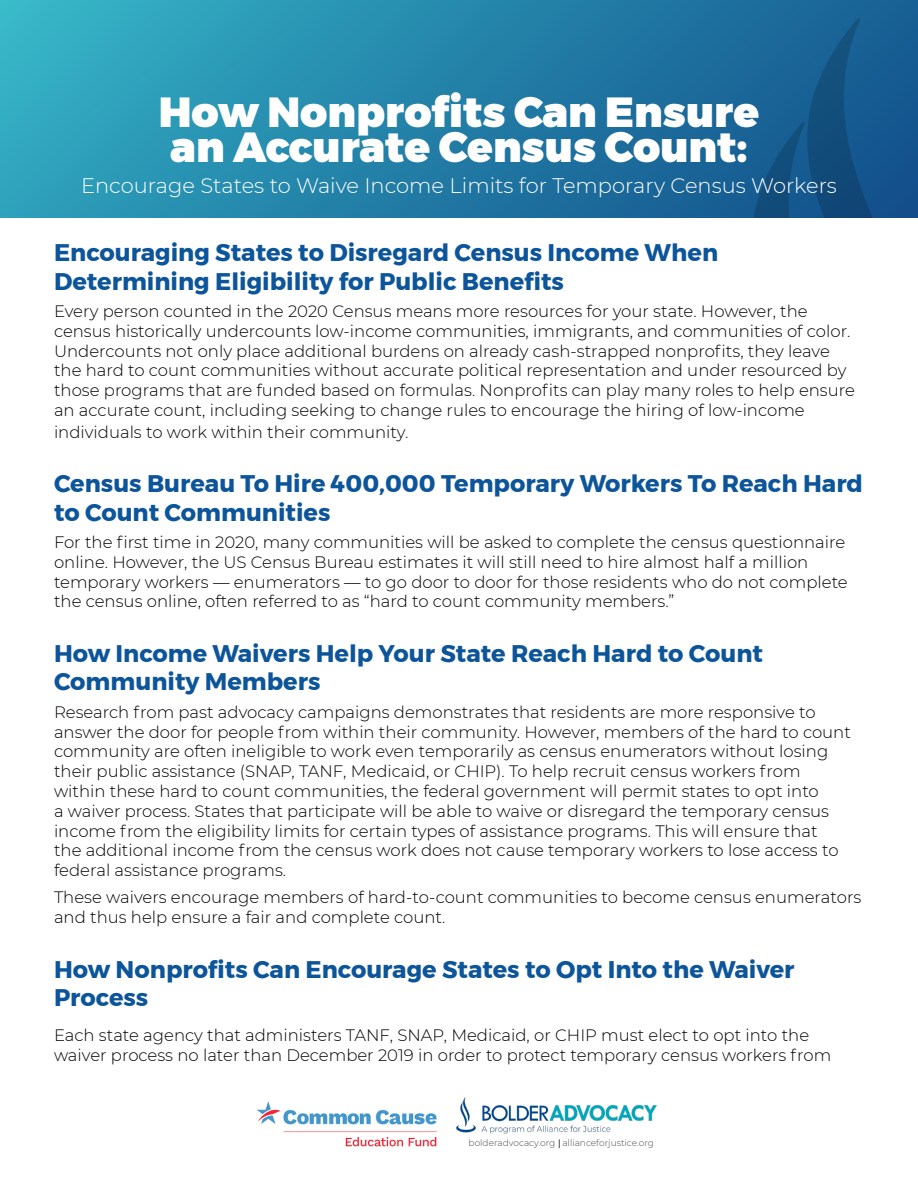
<style>
.page{position:relative;width:918px;height:1188px;background:#fff}
.page>*{position:absolute;margin:0;border:0;box-sizing:border-box;transform-origin:0 0}
.t1{font:900 42px/34.5px "Montserrat";color:#fff}
.t2{font:700 24px/28.8px "Montserrat";color:#0d559b}
.t3{font:300 21px "Montserrat";color:#fff}
.t4{font:300 16.5px/19.8px "Montserrat";color:#000}
.t5{font:300 9px "Montserrat";color:#4a4a4b}
</style>
<div class="page">
<svg style="left:0;top:0;width:918px;height:217px;background:#268aad"></svg>
<img style="left:665px;top:19px;width:253px;height:198px">
<img style="left:457px;top:1097px;width:200px;height:37px">
<img style="left:257px;top:1101px;width:180px;height:46px">
<h1 class="t1" style="left:159px;top:95px;width:602px">How Nonprofits Can Ensure an Accurate Census Count:</h1>
<p class="t3" style="left:81px;top:171px;width:757px">Encourage States to Waive Income Limits for Temporary Census Workers</p>
<h2 class="t2" style="left:54px;top:238px;width:666px">Encouraging States to Disregard Census Income When<br>Determining Eligibility for Public Benefits</h2>
<p class="t4" style="left:54px;top:301px;width:803px">Every person counted in the 2020 Census means more resources for your state. However, the census historically undercounts low-income communities, immigrants, and communities of color.<br>Undercounts not only place additional burdens on already cash-strapped nonprofits, they leave the hard to count communities without accurate political representation and under resourced by those programs that are funded based on formulas. Nonprofits can play many roles to help ensure an accurate count, including seeking to change rules to encourage the hiring of low-income</p>
<p class="t4" style="left:54px;top:421px;width:356px">individuals to work within their community.</p>
<h2 class="t2" style="left:54px;top:469px;width:811px">Census Bureau To Hire 400,000 Temporary Workers To Reach Hard to Count Communities</h2>
<p class="t4" style="left:54px;top:532px;width:795px">For the first time in 2020, many communities will be asked to complete the census questionnaire online. However, the US Census Bureau estimates it will still need to hire almost half a million temporary workers — enumerators — to go door to door for those residents who do not complete the census online, often referred to as “hard to count community members.”</p>
<h2 class="t2" style="left:54px;top:639px;width:711px">How Income Waivers Help Your State Reach Hard to Count<br>Community Members</h2>
<p class="t4" style="left:54px;top:701px;width:798px">Research from past advocacy campaigns demonstrates that residents are more responsive to answer the door for people from within their community. However, members of the hard to count community are often ineligible to work even temporarily as census enumerators without losing their public assistance (SNAP, TANF, Medicaid, or CHIP). To help recruit census workers from within these hard to count communities, the federal government will permit states to opt into<br>a waiver process. States that participate will be able to waive or disregard the temporary census income from the eligibility limits for certain types of assistance programs. This will ensure that<br>the additional income from the census work does not cause temporary workers to lose access to federal assistance programs.</p>
<p class="t4" style="left:54px;top:887px;width:809px">These waivers encourage members of hard-to-count communities to become census enumerators and thus help ensure a fair and complete count.</p>
<h2 class="t2" style="left:54px;top:955px;width:742px">How Nonprofits Can Encourage States to Opt Into the Waiver<br>Process</h2>
<p class="t4" style="left:54px;top:1025px;width:779px">Each state agency that administers TANF, SNAP, Medicaid, or CHIP must elect to opt into the waiver process no later than December 2019 in order to protect temporary census workers from</p>
<p class="t5" style="left:469px;top:1137px;width:187px">bolderadvocacy.org allianceforjustice.org</p>
</div>
